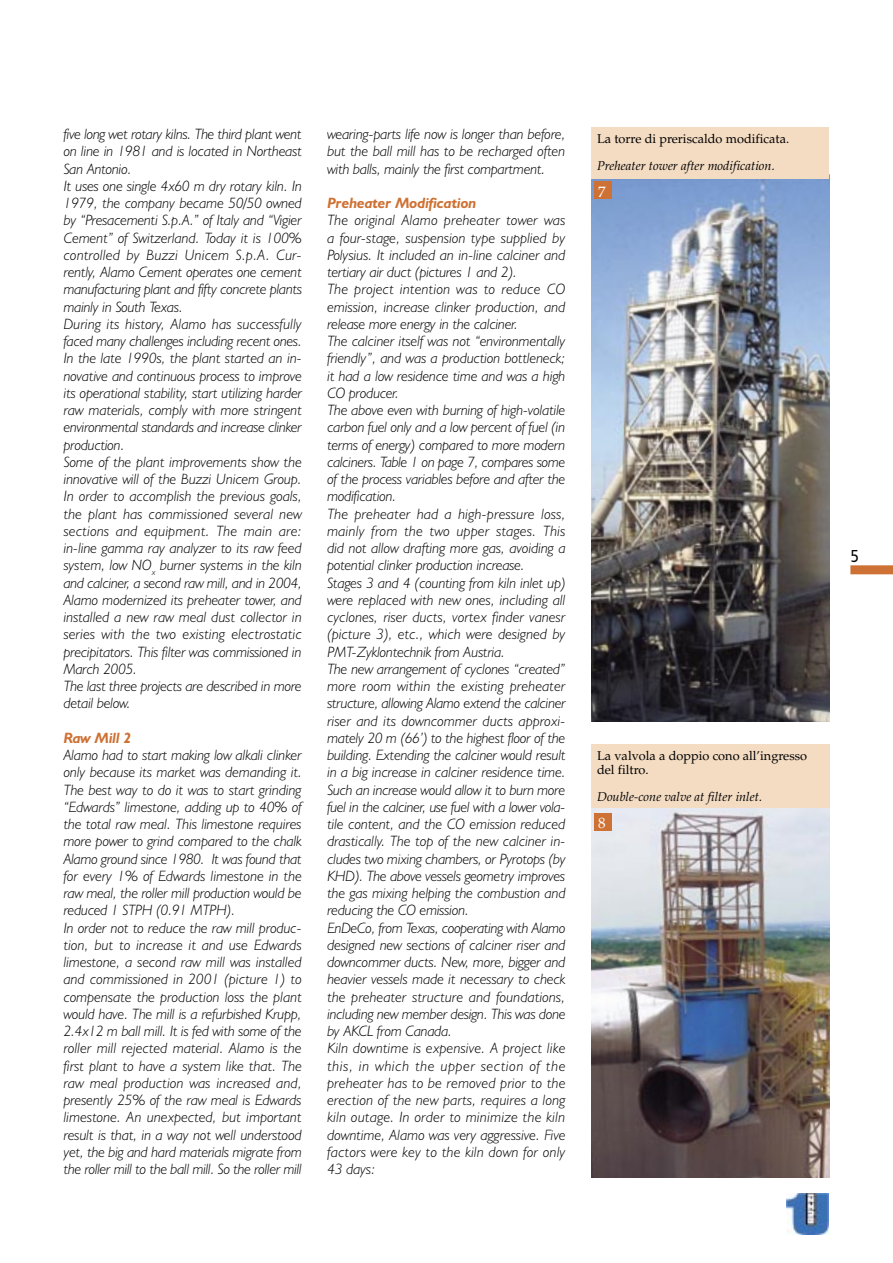
<style>
.page{position:relative;width:893px;height:1263px;background:#fff}
.page>*{position:absolute;margin:0;border:0;box-sizing:border-box;transform-origin:0 0}
.t1{font:17.25px "Humanist 777 BT Roman B";color:#000;scale:.85 1}
.t2{font:italic 300 15px/17.2px "Humanist 521 BT";color:#000}
.t3{font:italic 700 15px "Humanist 521 BT";letter-spacing:-.01em;color:#ce7134}
.t4{font:15px "Palatino";color:#fff}
.t5{font:12.75px/13.5px "Palatino";color:#000}
.t6{font:italic 12.75px "Palatino";color:#000}
</style>
<div class="page">
<div style="left:850px;top:565px;width:43px;height:9px;background:#ce7134"></div>
<img style="left:787px;top:1193px;width:41px;height:42px">
<img style="left:591px;top:179px;width:238px;height:542px">
<div style="left:591px;top:128px;width:238px;height:51px;background:#f4dcc3"></div>
<img style="left:591px;top:808px;width:238px;height:370px">
<div style="left:591px;top:744px;width:238px;height:64px;background:#f4dcc3"></div>
<div style="left:594px;top:181px;width:17px;height:17px;background:#ce7134"></div>
<div style="left:594px;top:813px;width:17px;height:17px;background:#ce7134"></div>
<p class="t2" style="left:64px;top:125px;width:240px">five long wet rotary kilns. The third plant went on line in 1981 and is located in Northeast San Antonio.<br>It uses one single 4x60 m dry rotary kiln. In 1979, the company became 50/50 owned by “Presacementi S.p.A.” of Italy and “Vigier Cement” of Switzerland. Today it is 100% controlled by Buzzi Unicem S.p.A. Cur&shy;rently, Alamo Cement operates one cement manufacturing plant and fifty concrete plants mainly in South Texas.<br>During its history, Alamo has successfully faced many challenges including recent ones.<br>In the late 1990s, the plant started an in&shy;novative and continuous process to improve its operational stability, start utilizing harder raw materials, comply with more stringent environmental standards and increase clinker production.<br>Some of the plant improvements show the innovative will of the Buzzi Unicem Group.<br>In order to accomplish the previous goals, the plant has commissioned several new sections and equipment. The main are: in-line gamma ray analyzer to its raw feed system, low NO<sub>x</sub> burner systems in the kiln and calciner, a second raw mill, and in 2004, Alamo modernized its preheater tower, and installed a new raw meal dust collector in series with the two existing electrostatic precipitators. This filter was commissioned in March 2005.<br>The last three projects are described in more detail below.</p>
<p class="t3" style="left:64px;top:728px;width:69px">Raw Mill 2</p>
<p class="t2" style="left:64px;top:746px;width:240px">Alamo had to start making low alkali clinker only because its market was demanding it.<br>The best way to do it was to start grinding “Edwards” limestone, adding up to 40% of the total raw meal. This limestone requires more power to grind compared to the chalk Alamo ground since 1980. It was found that for every 1% of Edwards limestone in the raw meal, the roller mill production would be reduced 1 STPH (0.91 MTPH).<br>In order not to reduce the raw mill produc&shy;tion, but to increase it and use Edwards limestone, a second raw mill was installed and commissioned in 2001 (picture 1) to compensate the production loss the plant would have. The mill is a refurbished Krupp, 2.4x12 m ball mill. It is fed with some of the roller mill rejected material. Alamo is the first plant to have a system like that. The raw meal production was increased and, presently 25% of the raw meal is Edwards limestone. An unexpected, but important result is that, in a way not well understood yet, the big and hard materials migrate from the roller mill to the ball mill. So the roller mill</p>
<p class="t2" style="left:327px;top:125px;width:240px;text-align:justify">wearing-parts life now is longer than before, but the ball mill has to be recharged often with balls, mainly the first compartment.</p>
<p class="t3" style="left:327px;top:194px;width:151px">Preheater Modification</p>
<p class="t2" style="left:327px;top:211px;width:240px">The original Alamo preheater tower was a four-stage, suspension type supplied by Polysius. It included an in-line calciner and tertiary air duct (pictures 1 and 2).<br>The project intention was to reduce CO emission, increase clinker production, and release more energy in the calciner.<br>The calciner itself was not “environmentally friendly”, and was a production bottleneck; it had a low residence time and was a high CO producer.<br>The above even with burning of high-volatile carbon fuel only and a low percent of fuel (in terms of energy) compared to more modern calciners. Table 1 on page 7, compares some of the process variables before and after the modification.<br>The preheater had a high-pressure loss, mainly from the two upper stages. This did not allow drafting more gas, avoiding a potential clinker production increase.<br>Stages 3 and 4 (counting from kiln inlet up) were replaced with new ones, including all cyclones, riser ducts, vortex finder vanesr (picture 3), etc., which were designed by PMT-Zyklontechnik from Austria.<br>The new arrangement of cyclones “created” more room within the existing preheater structure, allowing Alamo extend the calciner riser and its downcommer ducts approxi&shy;mately 20 m (66’) to the highest floor of the building. Extending the calciner would result in a big increase in calciner residence time.<br>Such an increase would allow it to burn more fuel in the calciner, use fuel with a lower vola&shy;tile content, and the CO emission reduced drastically. The top of the new calciner in&shy;cludes two mixing chambers, or Pyrotops (by KHD). The above vessels geometry improves the gas mixing helping the combustion and reducing the CO emission.<br>EnDeCo, from Texas, cooperating with Alamo designed new sections of calciner riser and downcommer ducts. New, more, bigger and heavier vessels made it necessary to check the preheater structure and foundations, including new member design. This was done by AKCL from Canada.<br>Kiln downtime is expensive. A project like this, in which the upper section of the preheater has to be removed prior to the erection of the new parts, requires a long kiln outage. In order to minimize the kiln downtime, Alamo was very aggressive. Five factors were key to the kiln down for only 43 days:</p>
<p class="t5" style="left:597px;top:132px;width:194px">La torre di preriscaldo modificata.</p>
<p class="t6" style="left:597px;top:159px;width:179px">Preheater tower after modification.</p>
<p class="t4" style="left:598px;top:183px;width:9px">7</p>
<p class="t5" style="left:597px;top:749px;width:212px">La valvola a doppio cono all’ingresso del filtro.</p>
<p class="t6" style="left:597px;top:789px;width:167px">Double-cone valve at filter inlet.</p>
<p class="t4" style="left:598px;top:814px;width:9px">8</p>
<p class="t1" style="left:850px;top:546px;width:11px">5</p>
</div>
